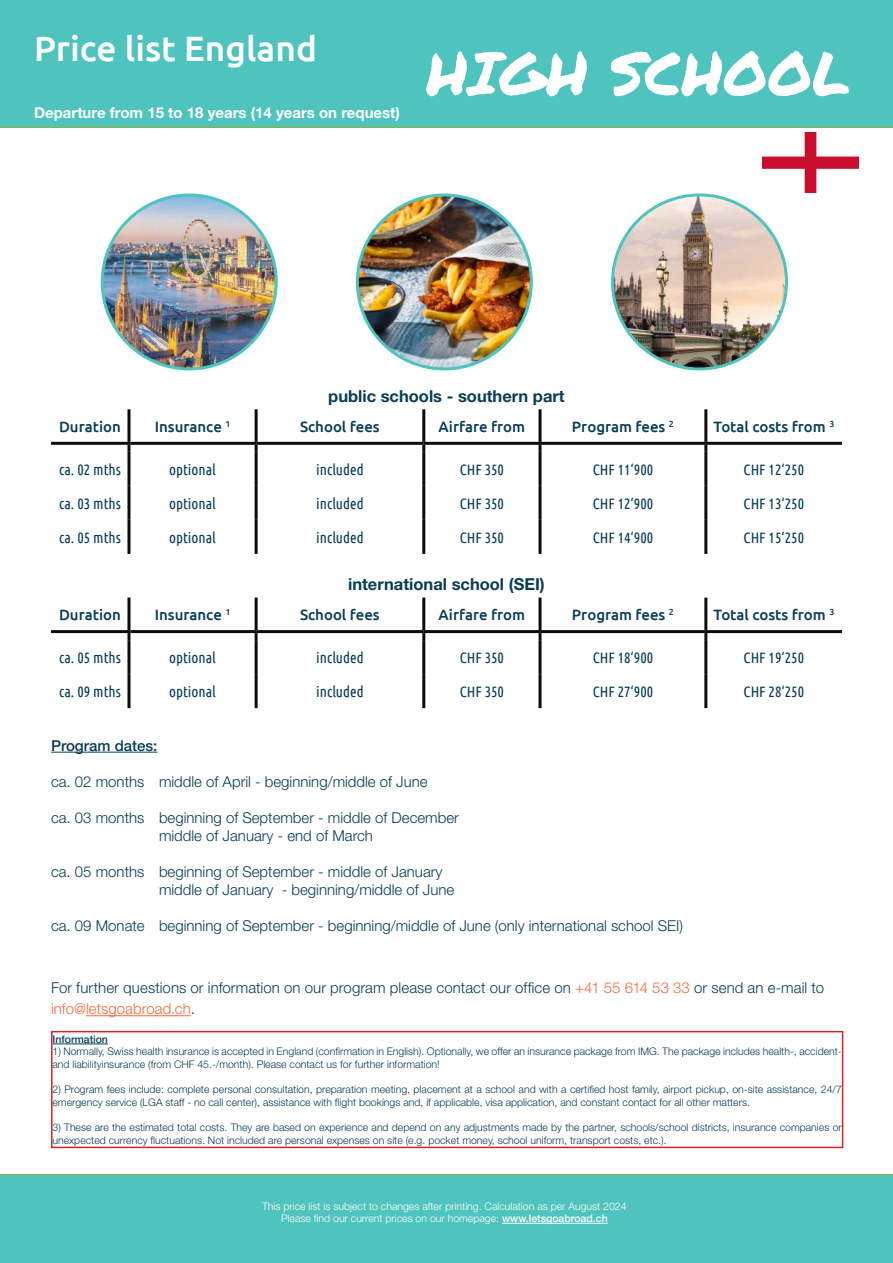
<style>
.page{position:relative;width:893px;height:1263px;background:#fff}
.page>*{position:absolute;margin:0;border:0;box-sizing:border-box;transform-origin:0 0}
.t1{font:60px "Permanent Marker";color:#fff}
.t2{font:500 35.25px "Ubuntu";color:#fff}
.t3{font:700 16.5px "Helvetica Neue LT Std";color:#083d55}
.t4{font:300 15px/18px "Helvetica Neue LT Std";color:#083d55}
.t5{font:15px "Ubuntu Condensed";color:#083d55}
.t6{font:500 15px "Ubuntu";color:#083d55}
.t7{font:700 15px "Helvetica Neue LT Std";color:#fff}
.t8{font:500 15px "Helvetica Neue LT Std";color:#083d55}
.t9{font:300 10.5px/12.6px "Helvetica Neue LT Std";color:#083d55}
.t10{font:300 10.5px/12.6px "Helvetica Neue LT Std";color:#fff;text-align:center}
.t11{font:500 10.5px "Helvetica Neue LT Std";color:#083d55}
.s1{color:#f56a3c}
.s2{font-weight:500}
</style>
<div class="page">
<div style="left:0;top:0;width:893px;height:128px;background:#4fc4be"></div>
<div style="left:0;top:1175px;width:893px;height:88px;background:#4fc4be"></div>
<img style="left:763px;top:133px;width:96px;height:60px">
<img style="left:357px;top:195px;width:174px;height:174px;border-radius:87px">
<img style="left:102px;top:195px;width:174px;height:174px;border-radius:87px">
<img style="left:612px;top:195px;width:174px;height:174px;border-radius:87px">
<hr style="left:51px;top:752px;width:106px;height:1px;background:#083d55">
<hr style="left:53px;top:1044px;width:55px;height:1px;background:#083d55">
<div style="left:51px;top:1031px;width:792px;height:117px;border:2px solid #d42429"></div>
<hr style="left:86px;top:1015px;width:105px;height:1px;background:#f56a3c">
<hr style="left:502px;top:1223px;width:106px;height:1px;background:#fff">
<svg style="left:127px;top:445px;width:3px;height:7px"></svg>
<hr style="left:127px;top:452px;width:3px;height:34px;background:#0c0c0f">
<hr style="left:127px;top:486px;width:3px;height:34px;background:#0c0c0f">
<hr style="left:127px;top:520px;width:3px;height:34px;background:#0c0c0f">
<svg style="left:255px;top:445px;width:3px;height:7px"></svg>
<svg style="left:422px;top:445px;width:3px;height:7px"></svg>
<svg style="left:538px;top:445px;width:4px;height:7px"></svg>
<svg style="left:704px;top:445px;width:3px;height:7px"></svg>
<hr style="left:255px;top:452px;width:3px;height:34px;background:#0c0c0f">
<hr style="left:422px;top:452px;width:3px;height:34px;background:#0c0c0f">
<svg style="left:538px;top:452px;width:4px;height:34px"></svg>
<hr style="left:704px;top:452px;width:3px;height:34px;background:#0c0c0f">
<hr style="left:255px;top:486px;width:3px;height:34px;background:#0c0c0f">
<hr style="left:422px;top:486px;width:3px;height:34px;background:#0c0c0f">
<svg style="left:538px;top:486px;width:4px;height:34px"></svg>
<hr style="left:704px;top:486px;width:3px;height:34px;background:#0c0c0f">
<hr style="left:255px;top:520px;width:3px;height:34px;background:#0c0c0f">
<hr style="left:422px;top:520px;width:3px;height:34px;background:#0c0c0f">
<svg style="left:538px;top:520px;width:4px;height:34px"></svg>
<hr style="left:704px;top:520px;width:3px;height:34px;background:#0c0c0f">
<hr style="left:127px;top:409px;width:3px;height:33px;background:#0c0c0f">
<hr style="left:51px;top:442px;width:79px;height:3px;background:#0c0c0f">
<hr style="left:255px;top:409px;width:3px;height:33px;background:#0c0c0f">
<hr style="left:422px;top:409px;width:3px;height:33px;background:#0c0c0f">
<svg style="left:538px;top:409px;width:4px;height:33px"></svg>
<hr style="left:704px;top:409px;width:3px;height:33px;background:#0c0c0f">
<hr style="left:130px;top:442px;width:126px;height:3px;background:#0c0c0f">
<hr style="left:256px;top:442px;width:168px;height:3px;background:#0c0c0f">
<hr style="left:424px;top:442px;width:116px;height:3px;background:#0c0c0f">
<hr style="left:540px;top:442px;width:166px;height:3px;background:#0c0c0f">
<hr style="left:706px;top:442px;width:136px;height:3px;background:#0c0c0f">
<svg style="left:127px;top:633px;width:3px;height:7px"></svg>
<hr style="left:127px;top:640px;width:3px;height:34px;background:#0c0c0f">
<hr style="left:127px;top:674px;width:3px;height:34px;background:#0c0c0f">
<svg style="left:255px;top:633px;width:3px;height:7px"></svg>
<svg style="left:422px;top:633px;width:3px;height:7px"></svg>
<svg style="left:538px;top:633px;width:4px;height:7px"></svg>
<svg style="left:704px;top:633px;width:3px;height:7px"></svg>
<hr style="left:255px;top:640px;width:3px;height:34px;background:#0c0c0f">
<hr style="left:422px;top:640px;width:3px;height:34px;background:#0c0c0f">
<svg style="left:538px;top:640px;width:4px;height:34px"></svg>
<hr style="left:704px;top:640px;width:3px;height:34px;background:#0c0c0f">
<hr style="left:255px;top:674px;width:3px;height:34px;background:#0c0c0f">
<hr style="left:422px;top:674px;width:3px;height:34px;background:#0c0c0f">
<svg style="left:538px;top:674px;width:4px;height:34px"></svg>
<hr style="left:704px;top:674px;width:3px;height:34px;background:#0c0c0f">
<hr style="left:127px;top:598px;width:3px;height:32px;background:#0c0c0f">
<hr style="left:51px;top:630px;width:79px;height:3px;background:#0c0c0f">
<hr style="left:255px;top:598px;width:3px;height:32px;background:#0c0c0f">
<hr style="left:422px;top:598px;width:3px;height:32px;background:#0c0c0f">
<svg style="left:538px;top:598px;width:4px;height:32px"></svg>
<hr style="left:704px;top:598px;width:3px;height:32px;background:#0c0c0f">
<hr style="left:130px;top:630px;width:126px;height:3px;background:#0c0c0f">
<hr style="left:256px;top:630px;width:168px;height:3px;background:#0c0c0f">
<hr style="left:424px;top:630px;width:116px;height:3px;background:#0c0c0f">
<hr style="left:540px;top:630px;width:166px;height:3px;background:#0c0c0f">
<hr style="left:706px;top:630px;width:136px;height:3px;background:#0c0c0f">
<h2 class="t2" style="left:34px;top:27px;width:284px">Price list England</h2>
<h3 class="t7" style="left:34px;top:104px;width:367px">Departure from 15 to 18 years (14 years on request)</h3>
<h1 class="t1" style="left:426px;top:29px;width:426px">HIGH SCHOOL</h1>
<h3 class="t3" style="left:328px;top:385px;width:238px">public schools - southern part</h3>
<h3 class="t6" style="left:59px;top:417px;width:63px">Duration</h3>
<h3 class="t6" style="left:155px;top:417px;width:77px">Insurance <sup>1</sup></h3>
<h3 class="t6" style="left:300px;top:417px;width:81px">School fees</h3>
<h3 class="t6" style="left:439px;top:417px;width:88px">Airfare from</h3>
<h3 class="t6" style="left:572px;top:417px;width:103px">Program fees <sup>2</sup></h3>
<h3 class="t6" style="left:713px;top:417px;width:122px">Total costs from <sup>3</sup></h3>
<h3 class="t5" style="left:59px;top:460px;width:63px">ca. 02 mths</h3>
<h3 class="t5" style="left:169px;top:460px;width:48px">optional</h3>
<h3 class="t5" style="left:316px;top:460px;width:49px">included</h3>
<h3 class="t5" style="left:460px;top:460px;width:46px">CHF 350</h3>
<h3 class="t5" style="left:593px;top:460px;width:62px">CHF 11‘900</h3>
<h3 class="t5" style="left:744px;top:460px;width:62px">CHF 12‘250</h3>
<h3 class="t5" style="left:59px;top:494px;width:63px">ca. 03 mths</h3>
<h3 class="t5" style="left:169px;top:494px;width:48px">optional</h3>
<h3 class="t5" style="left:316px;top:494px;width:49px">included</h3>
<h3 class="t5" style="left:460px;top:494px;width:46px">CHF 350</h3>
<h3 class="t5" style="left:593px;top:494px;width:62px">CHF 12‘900</h3>
<h3 class="t5" style="left:744px;top:494px;width:62px">CHF 13‘250</h3>
<h3 class="t5" style="left:59px;top:528px;width:63px">ca. 05 mths</h3>
<h3 class="t5" style="left:169px;top:528px;width:48px">optional</h3>
<h3 class="t5" style="left:316px;top:528px;width:49px">included</h3>
<h3 class="t5" style="left:460px;top:528px;width:46px">CHF 350</h3>
<h3 class="t5" style="left:593px;top:528px;width:62px">CHF 14‘900</h3>
<h3 class="t5" style="left:744px;top:528px;width:62px">CHF 15‘250</h3>
<h3 class="t3" style="left:348px;top:574px;width:198px">international school (SEI)</h3>
<h3 class="t6" style="left:59px;top:606px;width:63px">Duration</h3>
<h3 class="t6" style="left:155px;top:606px;width:77px">Insurance <sup>1</sup></h3>
<h3 class="t6" style="left:300px;top:606px;width:81px">School fees</h3>
<h3 class="t6" style="left:439px;top:606px;width:88px">Airfare from</h3>
<h3 class="t6" style="left:572px;top:606px;width:103px">Program fees <sup>2</sup></h3>
<h3 class="t6" style="left:713px;top:606px;width:122px">Total costs from <sup>3</sup></h3>
<h3 class="t5" style="left:59px;top:648px;width:63px">ca. 05 mths</h3>
<h3 class="t5" style="left:169px;top:648px;width:48px">optional</h3>
<h3 class="t5" style="left:316px;top:648px;width:49px">included</h3>
<h3 class="t5" style="left:460px;top:648px;width:46px">CHF 350</h3>
<h3 class="t5" style="left:593px;top:648px;width:62px">CHF 18‘900</h3>
<h3 class="t5" style="left:744px;top:648px;width:62px">CHF 19‘250</h3>
<h3 class="t5" style="left:59px;top:682px;width:63px">ca. 09 mths</h3>
<h3 class="t5" style="left:169px;top:682px;width:48px">optional</h3>
<h3 class="t5" style="left:316px;top:682px;width:49px">included</h3>
<h3 class="t5" style="left:460px;top:682px;width:46px">CHF 350</h3>
<h3 class="t5" style="left:593px;top:682px;width:62px">CHF 27‘900</h3>
<h3 class="t5" style="left:744px;top:682px;width:62px">CHF 28‘250</h3>
<h3 class="t8" style="left:51px;top:736px;width:108px">Program dates:</h3>
<h3 class="t4" style="left:51px;top:772px;width:378px">ca. 02 months middle of April - beginning/middle of June</h3>
<h3 class="t4" style="left:159px;top:808px;width:301px;text-indent:-108px">ca. 03 months beginning of September - middle of December middle of January - end of March</h3>
<h3 class="t4" style="left:159px;top:862px;width:297px;text-indent:-108px">ca. 05 months beginning of September - middle of January middle of January - beginning/middle of June</h3>
<h3 class="t4" style="left:51px;top:916px;width:633px">ca. 09 Monate beginning of September - beginning/middle of June (only international school SEI)</h3>
<h3 class="t4" style="left:51px;top:976px;width:774px;line-height:21.6px">For further questions or information on our program please contact our office on <span class="s1">+41 55 614 53 33</span> or send an e-mail to <span class="s1">info@letsgoabroad.ch</span>.</h3>
<p class="t11" style="left:53px;top:1033px;width:57px">Information</p>
<p class="t9" style="left:53px;top:1045px;width:791px">1) Normally, Swiss health insurance is accepted in England (confirmation in English). Optionally, we offer an insurance package from IMG. The package includes health-, accident&shy;and liabilityinsurance (from CHF 45.-/month). Please contact us for further information!</p>
<p class="t9" style="left:53px;top:1083px;width:791px">2) Program fees include: complete personal consultation, preparation meeting, placement at a school and with a certified host family, airport pickup, on-site assistance, 24/7 emergency service (LGA staff - no call center), assistance with flight bookings and, if applicable, visa application, and constant contact for all other matters.</p>
<p class="t9" style="left:53px;top:1121px;width:791px">3) These are the estimated total costs. They are based on experience and depend on any adjustments made by the partner, schools/school districts, insurance companies or unexpected currency fluctuations. Not included are personal expenses on site (e.g. pocket money, school uniform, transport costs, etc.).</p>
<p class="t10" style="left:262px;top:1199px;width:366px">This price list is subject to changes after printing. Calculation as per August 2024<br>Please find our current prices on our homepage: <span class="s2">www.letsgoabroad.ch</span></p>
</div>
